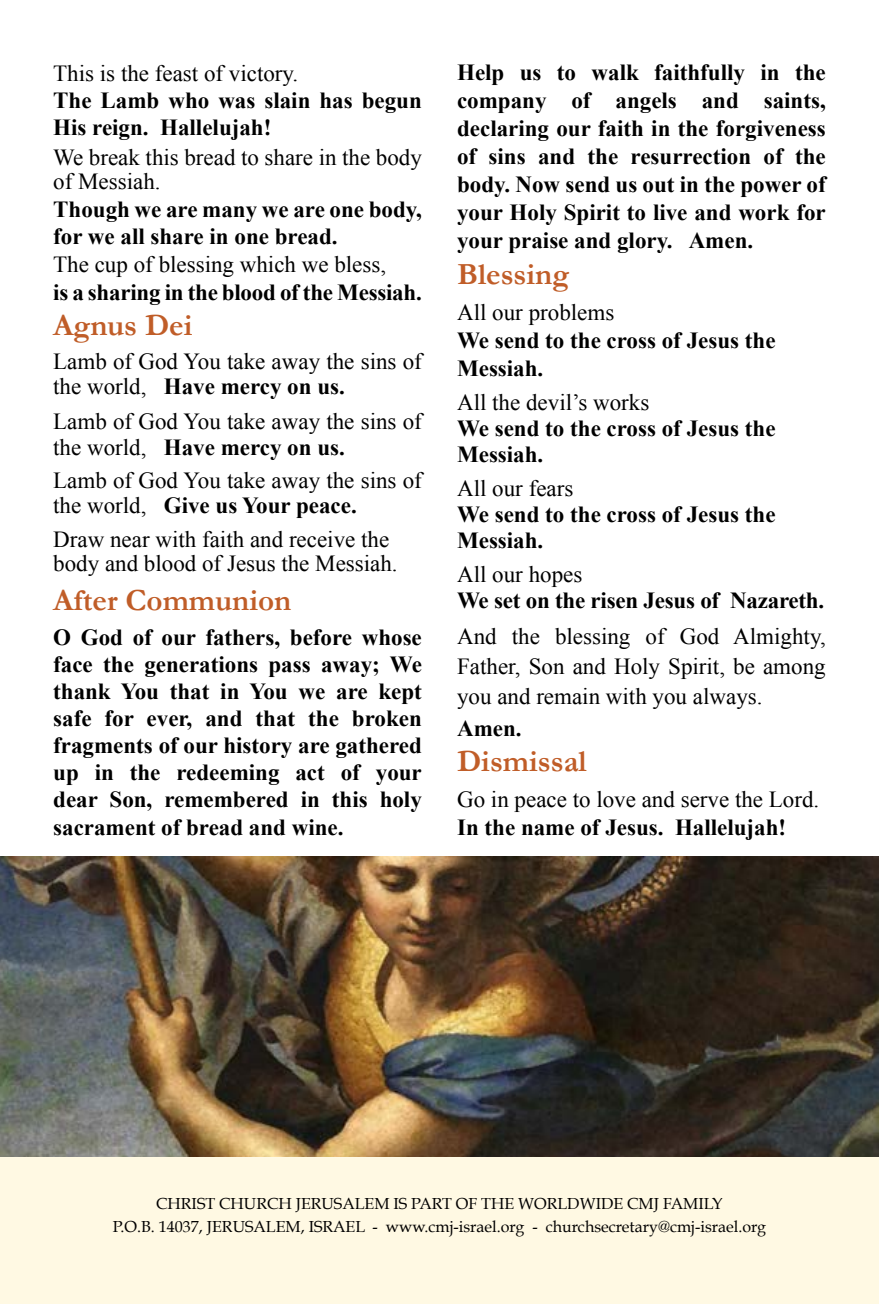
<style>
.page{position:relative;width:879px;height:1304px;background:#fff}
.page>*{position:absolute;margin:0;border:0;box-sizing:border-box;transform-origin:0 0}
.t1{font:700 31px "Garamond";color:#c05d28}
.t2{font:700 23px/27.4px "Times New Roman";color:#000}
.t3{font:23px/30px "Times New Roman";color:#000}
.t4{font:16px/23.2px "Book Antiqua";color:#000}
</style>
<div class="page">
<div style="left:0;top:1157px;width:879px;height:147px;background:#fff9e3"></div>
<img style="left:0;top:856px;width:879px;height:301px">
<p class="t3" style="left:53px;top:57px;width:247px">This is the feast of victory.</p>
<p class="t2" style="left:160px;top:86px;width:263px;text-indent:-107px">The Lamb who was slain has begun<br>Hallelujah!</p>
<p class="t2" style="left:53px;top:113px;width:97px">His reign.</p>
<p class="t3" style="left:53px;top:145px;width:370px;line-height:24px">We break this bread to share in the body of Messiah.</p>
<p class="t2" style="left:53px;top:195px;width:370px">Though we are many we are one body, for we all share in one bread.</p>
<p class="t3" style="left:53px;top:249px;width:334px">The cup of blessing which we bless,</p>
<p class="t2" style="left:53px;top:278px;width:370px">is a sharing in the blood of the Messiah.</p>
<h1 class="t1" style="left:53px;top:307px;width:141px">Agnus Dei</h1>
<p class="t3" style="left:53px;top:346px;width:370px">Lamb of God You take away the sins of</p>
<p class="t2" style="left:164px;top:372px;width:182px">Have mercy on us.</p>
<p class="t3" style="left:53px;top:368px;width:370px;line-height:35px">the world,<br>Lamb of God You take away the sins of</p>
<p class="t2" style="left:164px;top:433px;width:182px">Have mercy on us.</p>
<p class="t3" style="left:53px;top:430px;width:370px;line-height:33px">the world,<br>Lamb of God You take away the sins of</p>
<p class="t2" style="left:164px;top:491px;width:194px">Give us Your peace.</p>
<p class="t3" style="left:53px;top:488px;width:337px;line-height:34px">the world,<br>Draw near with faith and receive the</p>
<p class="t3" style="left:53px;top:548px;width:346px">body and blood of Jesus the Messiah.</p>
<h1 class="t1" style="left:53px;top:582px;width:240px">After Communion</h1>
<p class="t2" style="left:53px;top:624px;width:370px;text-align:right">O God of our fathers, before whose away; We</p>
<p class="t2" style="left:144px;top:650px;width:115px">generations</p>
<p class="t2" style="left:53px;top:650px;width:41px">face</p>
<p class="t2" style="left:103px;top:650px;width:32px">the</p>
<p class="t2" style="left:268px;top:650px;width:44px">pass</p>
<p class="t2" style="left:53px;top:677px;width:107px">thank You</p>
<p class="t2" style="left:170px;top:677px;width:41px">that</p>
<p class="t2" style="left:220px;top:677px;width:69px">in You</p>
<p class="t2" style="left:298px;top:677px;width:28px">we</p>
<p class="t2" style="left:336px;top:677px;width:33px">are</p>
<p class="t2" style="left:378px;top:677px;width:45px">kept</p>
<p class="t2" style="left:53px;top:704px;width:40px">safe</p>
<p class="t2" style="left:53px;top:731px;width:370px">fragments of our history are gathered</p>
<p class="t2" style="left:376px;top:758px;width:47px">your</p>
<p class="t2" style="left:105px;top:704px;width:31px">for</p>
<p class="t2" style="left:205px;top:704px;width:39px">and</p>
<p class="t2" style="left:256px;top:704px;width:41px">that</p>
<p class="t2" style="left:308px;top:704px;width:32px">the</p>
<p class="t2" style="left:352px;top:704px;width:71px">broken</p>
<p class="t2" style="left:147px;top:704px;width:47px">ever,</p>
<p class="t2" style="left:95px;top:758px;width:21px">in</p>
<p class="t2" style="left:176px;top:758px;width:105px">redeeming</p>
<p class="t2" style="left:341px;top:758px;width:21px">of</p>
<p class="t2" style="left:130px;top:758px;width:32px">the</p>
<p class="t2" style="left:295px;top:758px;width:31px">act</p>
<p class="t2" style="left:53px;top:758px;width:27px">up</p>
<p class="t2" style="left:301px;top:785px;width:21px">in</p>
<p class="t2" style="left:332px;top:785px;width:37px">this</p>
<p class="t2" style="left:110px;top:785px;width:44px">Son,</p>
<p class="t2" style="left:53px;top:785px;width:292px;line-height:28px">dear<br>sacrament of bread and wine.</p>
<p class="t2" style="left:164px;top:785px;width:126px">remembered</p>
<p class="t2" style="left:380px;top:785px;width:44px">holy</p>
<p class="t2" style="left:457px;top:58px;width:49px">Help</p>
<p class="t2" style="left:520px;top:58px;width:23px">us</p>
<p class="t2" style="left:557px;top:58px;width:21px">to</p>
<p class="t2" style="left:591px;top:58px;width:49px">walk</p>
<p class="t2" style="left:654px;top:58px;width:92px">faithfully</p>
<p class="t2" style="left:760px;top:58px;width:21px">in</p>
<p class="t2" style="left:795px;top:58px;width:32px">the</p>
<p class="t2" style="left:764px;top:86px;width:63px">saints,</p>
<p class="t2" style="left:571px;top:86px;width:21px">of</p>
<p class="t2" style="left:615px;top:86px;width:63px">angels</p>
<p class="t2" style="left:702px;top:86px;width:39px">and</p>
<p class="t2" style="left:457px;top:86px;width:91px">company</p>
<p class="t2" style="left:457px;top:114px;width:370px">declaring our faith in the forgiveness</p>
<p class="t2" style="left:795px;top:142px;width:32px">the</p>
<p class="t2" style="left:489px;top:142px;width:39px">sins</p>
<p class="t2" style="left:630px;top:142px;width:122px">resurrection</p>
<p class="t2" style="left:457px;top:142px;width:21px">of</p>
<p class="t2" style="left:457px;top:170px;width:370px">body. Now send us out in the power of</p>
<p class="t2" style="left:457px;top:198px;width:370px">your Holy Spirit to live and work for</p>
<p class="t2" style="left:689px;top:226px;width:66px">Amen.</p>
<p class="t2" style="left:763px;top:142px;width:21px">of</p>
<p class="t2" style="left:538px;top:142px;width:39px">and</p>
<p class="t2" style="left:587px;top:142px;width:32px">the</p>
<p class="t2" style="left:457px;top:226px;width:217px">your praise and glory.</p>
<h1 class="t1" style="left:457px;top:255px;width:114px">Blessing</h1>
<p class="t3" style="left:457px;top:297px;width:159px">All our problems</p>
<p class="t2" style="left:457px;top:325px;width:320px;line-height:28px">We send to the cross of Jesus the<br>Messiah.</p>
<p class="t3" style="left:457px;top:387px;width:194px">All the devil s’ works</p>
<p class="t2" style="left:457px;top:414px;width:320px;line-height:26px">We send to the cross of Jesus the<br>Messiah.</p>
<p class="t3" style="left:457px;top:472px;width:118px">All our fears</p>
<p class="t2" style="left:457px;top:500px;width:320px;line-height:26px">We send to the cross of Jesus the<br>Messiah.</p>
<p class="t3" style="left:457px;top:558px;width:127px">All our hopes</p>
<p class="t2" style="left:730px;top:586px;width:96px">Nazareth.</p>
<p class="t2" style="left:457px;top:586px;width:264px">We set on the risen Jesus of</p>
<p class="t3" style="left:457px;top:620px;width:370px">And<br>Father, Son and Holy Spirit, be among you and remain with you always.</p>
<p class="t2" style="left:457px;top:714px;width:66px">Amen.</p>
<h1 class="t1" style="left:457px;top:743px;width:131px">Dismissal</h1>
<p class="t3" style="left:457px;top:784px;width:364px">Go in peace to love and serve the Lord.</p>
<p class="t2" style="left:675px;top:813px;width:113px">Hallelujah!</p>
<p class="t3" style="left:512px;top:620px;width:30px">the</p>
<p class="t3" style="left:555px;top:620px;width:77px">blessing</p>
<p class="t3" style="left:680px;top:620px;width:41px">God</p>
<p class="t3" style="left:733px;top:620px;width:94px">Almighty,</p>
<p class="t3" style="left:645px;top:620px;width:21px">of</p>
<p class="t2" style="left:457px;top:813px;width:208px">In the name of Jesus.</p>
<p class="t4" style="left:546px;top:1192px;width:222px;text-indent:-389px">CHRIST CHURCH JERUSALEM IS PART OF THE WORLDWIDE CMJ FAMILY churchsecretary@cmj-israel.org</p>
<p class="t4" style="left:386px;top:1215px;width:140px">www.cmj-israel.org</p>
<p class="t4" style="left:113px;top:1215px;width:254px">O. P B. . 14037, JERUSALEM, ISRAEL</p>
<p class="t4" style="left:372px;top:1215px;width:7px">-</p>
<p class="t4" style="left:532px;top:1215px;width:7px">-</p>
</div>
